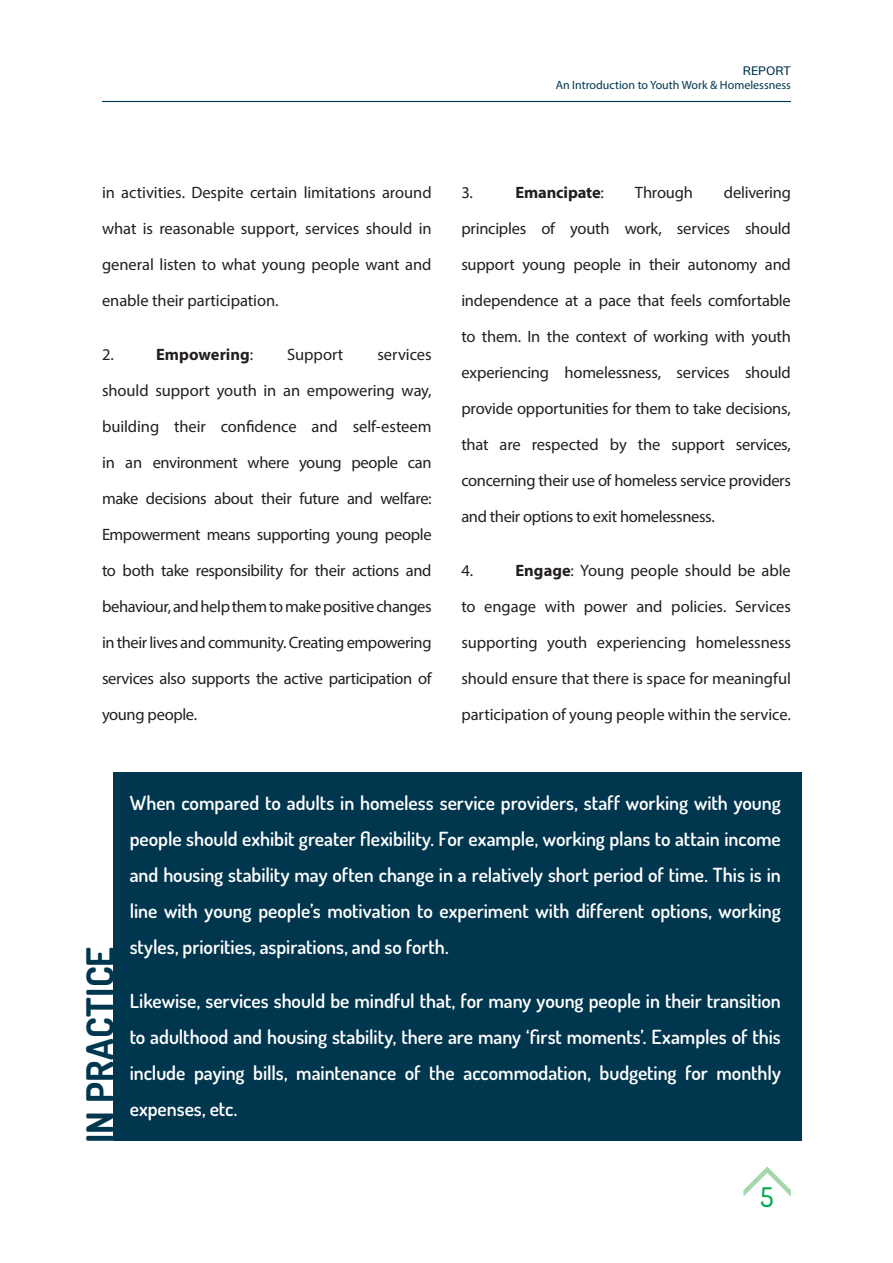
<style>
.page{position:relative;width:893px;height:1263px;background:#fff}
.page>*{position:absolute;margin:0;border:0;box-sizing:border-box;transform-origin:0 0}
.t1{font:700 37.5px "Dosis";letter-spacing:.005em;color:#01364f}
.t2{font:500 27px "Dosis";color:#00ab4d}
.body_txt{font:600 19.5px/36px "Dosis";color:#fff;text-align:justify}
.t3{font:16.5px/36px "Myriad Pro";letter-spacing:-.01em;color:#231f20;text-align:justify}
.t4{font:700 16.5px "Myriad Pro";letter-spacing:-.005em;color:#231f20}
.t5{font:12px "Myriad Pro";color:#01364f}
.t6{font:600 12px "Muli";color:#01364f}
.s1{font-weight:400}
.s2{font-weight:700}
</style>
<div class="page">
<hr style="left:102px;top:101px;width:689px;height:1px;background:#01364f">
<svg style="left:743px;top:1166px;width:48px;height:30px"></svg>
<div style="left:113px;top:772px;width:688px;height:369px;background:#01364f"></div>
<p class="t6" style="left:743px;top:62px;width:50px">REPORT</p>
<p class="t5" style="left:556px;top:78px;width:237px">An Introduction to Youth Work &amp; Homelessness</p>
<h2 class="t3" style="left:102px;top:174px;width:331px">in activities. Despite certain limitations around what is reasonable support, services should in general listen to what young people want and enable their participation.</h2>
<h2 class="t3" style="left:102px;top:336px;width:13px">2.</h2>
<h2 class="t4" style="left:156px;top:344px;width:99px">Empowering<span class="s1">:</span></h2>
<h2 class="t3" style="left:287px;top:336px;width:58px">Support</h2>
<h2 class="t3" style="left:102px;top:336px;width:331px;text-indent:275px">services should support youth in an empowering way, building their confidence and self-esteem in an environment where young people can make decisions about their future and welfare:<br>Empowerment means supporting young people to both take responsibility for their actions and behaviour, and help them to make positive changes in their lives and community. Creating empowering services also supports the active participation of young people.</h2>
<h2 class="t3" style="left:461px;top:174px;width:331px;text-indent:263px">delivering principles of youth work, services should support young people in their autonomy and independence at a pace that feels comfortable to them. In the context of working with youth experiencing homelessness, services should provide opportunities for them to take decisions, that are respected by the support services, concerning their use of homeless service providers and their options to exit homelessness.</h2>
<h2 class="t3" style="left:461px;top:174px;width:13px">3.</h2>
<h2 class="t4" style="left:515px;top:182px;width:90px">Emancipate<span class="s1">:</span></h2>
<h2 class="t3" style="left:635px;top:174px;width:59px">Through</h2>
<h2 class="t3" style="left:461px;top:552px;width:331px;text-indent:54px"><span class="s2">Engage</span>: Young people should be able to engage with power and policies. Services supporting youth experiencing homelessness should ensure that there is space for meaningful participation of young people within the service.</h2>
<h2 class="t3" style="left:461px;top:552px;width:13px">4.</h2>
<h2 class="t1" style="left:74px;top:1143px;width:198px;rotate:-90deg">IN PRACTICE</h2>
<p class="body_txt" style="left:130px;top:784px;width:653px">When compared to adults in homeless service providers, staff working with young people should exhibit greater flexibility. For example, working plans to attain income and housing stability may often change in a relatively short period of time. This is in line with young people’s motivation to experiment with different options, working styles, priorities, aspirations, and so forth.</p>
<p class="body_txt" style="left:130px;top:982px;width:653px">Likewise, services should be mindful that, for many young people in their transition to adulthood and housing stability, there are many ‘first moments’. Examples of this include paying bills, maintenance of the accommodation, budgeting for monthly expenses, etc.</p>
<h2 class="t2" style="left:761px;top:1177px;width:15px">5</h2>
</div>
